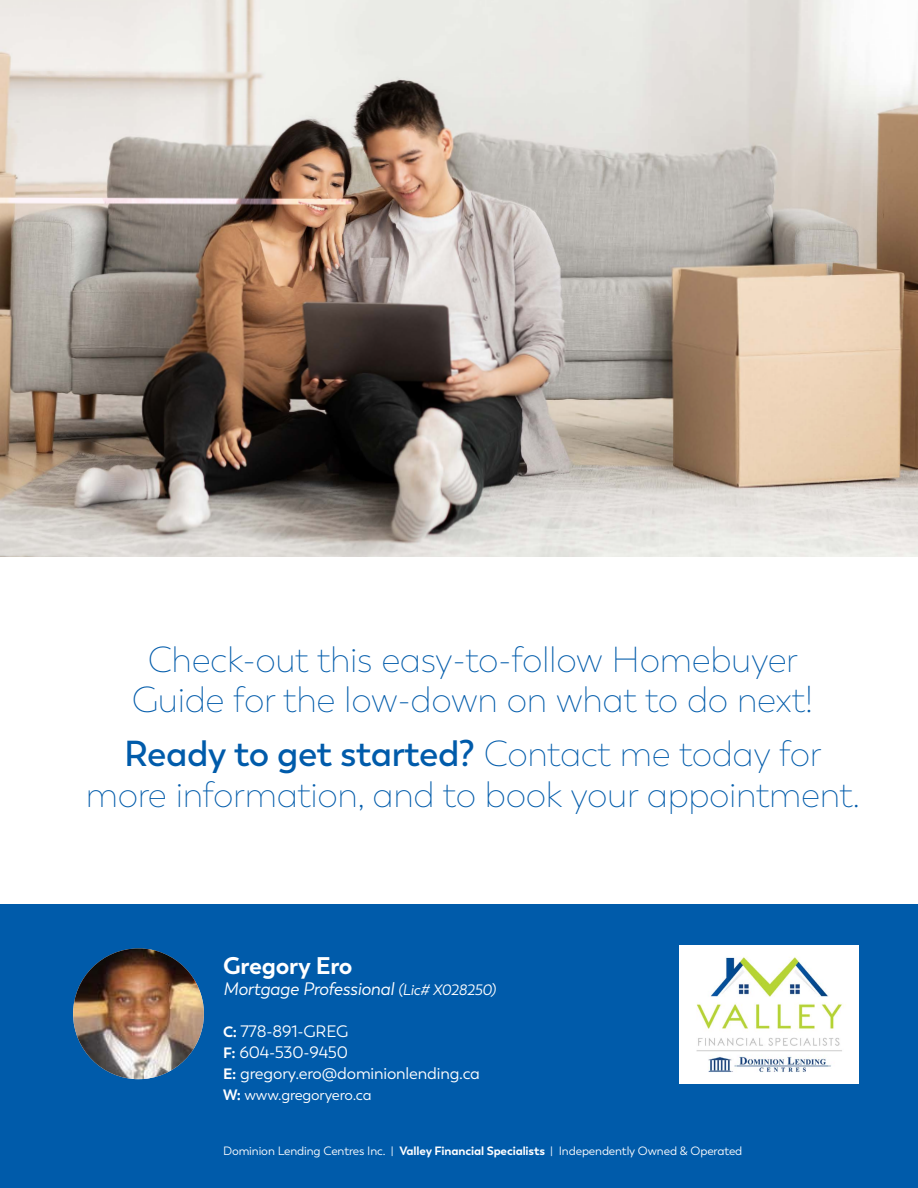
<style>
.page{position:relative;width:918px;height:1188px;background:#fff}
.page>*{position:absolute;margin:0;border:0;box-sizing:border-box;transform-origin:0 0}
.t1{font:200 36px/40.5px "Trenda";letter-spacing:-.01em;color:#005baa;text-align:center}
.t2{font:700 24px "Trenda";letter-spacing:-.01em;color:#fff}
.t3{font:italic 18px "Trenda";letter-spacing:-.01em;color:#fff}
.t4{font:16.5px/21px "Trenda";letter-spacing:-.01em;color:#fff}
.t5{font:15px "Trenda";letter-spacing:-.01em;color:#fff}
.t6{font:12px "Trenda";letter-spacing:-.01em;color:#fff}
.s1{font-weight:600}
.s2{font-size:15px}
.s3{font-weight:700;font-size:15px}
.s4{font-weight:700}
</style>
<div class="page">
<img style="left:0;top:0;width:918px;height:556px">
<div style="left:0;top:904px;width:918px;height:284px;background:#005baa"></div>
<img style="left:73px;top:948px;width:131px;height:131px;border-radius:65px">
<img style="left:679px;top:945px;width:180px;height:139px">
<p class="t1" style="left:132px;top:640px;width:683px">Check-out this easy-to-follow Homebuyer<br>Guide for the low-down on what to do next!</p>
<p class="t1" style="left:86px;top:734px;width:776px"><span class="s1">Ready to get started?</span> Contact me today for more information, and to book your appointment.</p>
<p class="t2" style="left:223px;top:950px;width:131px">Gregory Ero</p>
<p class="t3" style="left:223px;top:978px;width:274px">Mortgage Professional <span class="s2">(Lic# X028250)</span></p>
<p class="t4" style="left:223px;top:1021px;width:258px"><span class="s3">C:</span> 778-891-GREG<br><span class="s3">F:</span> 604-530-9450<br><span class="s3">E:</span> gregory.ero@dominionlending.ca</p>
<p class="t5" style="left:223px;top:1086px;width:150px"><span class="s4">W:</span> www.gregoryero.ca</p>
<p class="t6" style="left:223px;top:1144px;width:521px">Dominion Lending Centres Inc. | <span class="s4">Valley Financial Specialists</span> | Independently Owned &amp; Operated</p>
</div>
